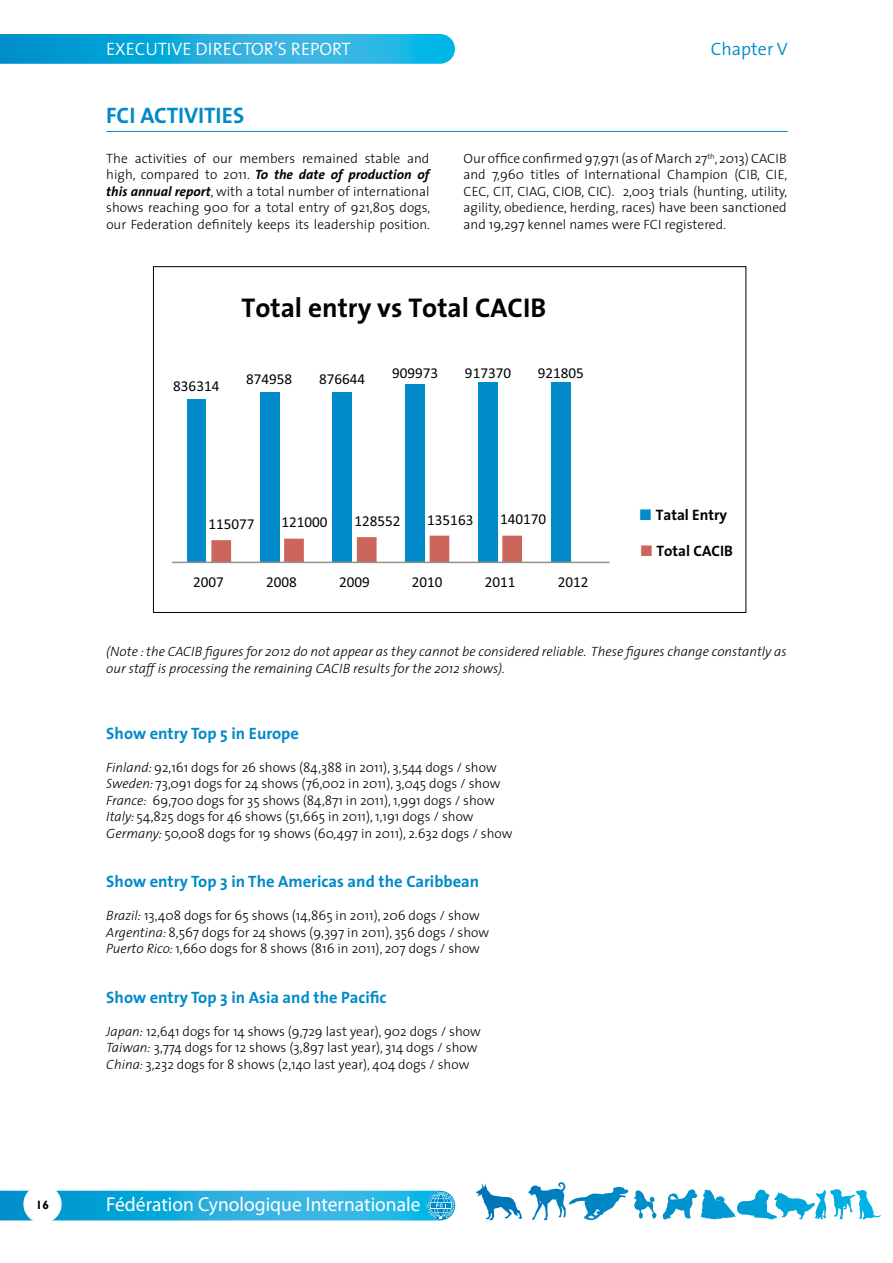
<style>
.page{position:relative;width:893px;height:1263px;background:#fff}
.page>*{position:absolute;margin:0;border:0;box-sizing:border-box;transform-origin:0 0}
.t1{font:700 27.3px "The Sans";color:#000205}
.t2{font:700 22.5px "The Sans";letter-spacing:-.005em;color:#008ac9}
.t3{font:20.1px "Myriad Pro";color:#fff}
.t4{font:300 18px "The Sans";color:#fff}
.t5{font:300 18px "The Sans";color:#008ac9}
.t6{font:700 16.5px "The Sans";color:#008ac9}
.t7{font:15.15px "Calibri";color:#000205}
.t8{font:700 15.15px "The Sans";color:#000205}
.t9{font:300 13.5px/16.5px "The Sans";color:#000}
.t10{font:italic 300 13.5px/16.5px "The Sans";color:#000}
.t11{font:700 12px "Gill Sans";color:#000}
.s1{font-weight:700;font-style:italic}
.s2{color:#008ac9}
.s3{color:#cc665d}
.s4{font-style:italic}
</style>
<div class="page">
<svg style="left:0;top:34px;width:455px;height:30px;background:#1dacdc"></svg>
<svg style="left:0;top:1191px;width:456px;height:29px;background:#22addc"></svg>
<div style="left:23px;top:1185px;width:39px;height:38px;background:#fff;border-radius:50%"></div>
<svg style="left:700px;top:1189px;width:181px;height:30px"></svg>
<div style="left:551px;top:383px;width:19px;height:179px;background:#008ac9"></div>
<div style="left:478px;top:383px;width:20px;height:179px;background:#008ac9"></div>
<div style="left:405px;top:384px;width:20px;height:178px;background:#008ac9"></div>
<div style="left:333px;top:392px;width:19px;height:170px;background:#008ac9"></div>
<div style="left:260px;top:392px;width:20px;height:170px;background:#008ac9"></div>
<div style="left:187px;top:399px;width:18px;height:163px;background:#008ac9"></div>
<svg style="left:211px;top:536px;width:311px;height:26px"></svg>
<hr style="left:172px;top:562px;width:437px;height:1px;background:#91918f">
<hr style="left:106px;top:131px;width:682px;height:1px;background:#008ac9">
<h3 class="t4" style="left:106px;top:34px;width:246px">EXECUTIVE DIRECTOR’S RE PORT</h3>
<h3 class="t5" style="left:711px;top:34px;width:78px">CHAPTER V</h3>
<h2 class="t2" style="left:106px;top:96px;width:119px">FCI ACTIVITIES</h2>
<p class="t9" style="left:106px;top:150px;width:325px;text-align:justify">The activities of our members remained stable and high, compared to 2011. <span class="s1">To the date of production of this annual report</span>, with a total number of international shows reaching 900 for a total entry of 921,805 dogs, our Federation definitely keeps its leadership position.</p>
<p class="t9" style="left:463px;top:150px;width:325px;text-align:justify">Our office confirmed 97,971 (as of March 27<sup>th</sup>, 2013) CACIB and 7,960 titles of International Champion (CIB, CIE, CEC, CIT, CIAG, CIOB, CIC). 2,003 trials (hunting, utility, agility, obedience, herding, races) have been sanctioned and 19,297 kennel names were FCI registered.</p>
<p class="t7" style="left:173px;top:376px;width:48px">836314</p>
<h1 class="t1" style="left:241px;top:285px;width:306px">Total entry vs Total CACIB</h1>
<p class="t7" style="left:246px;top:370px;width:48px">874958</p>
<p class="t7" style="left:319px;top:369px;width:48px">876644</p>
<p class="t7" style="left:392px;top:363px;width:48px">909973</p>
<p class="t7" style="left:465px;top:363px;width:48px">917370</p>
<p class="t7" style="left:538px;top:364px;width:48px">921805</p>
<p class="t7" style="left:208px;top:514px;width:48px">115077</p>
<p class="t7" style="left:281px;top:513px;width:48px">121000</p>
<p class="t7" style="left:354px;top:511px;width:48px">128552</p>
<p class="t7" style="left:427px;top:510px;width:48px">135163</p>
<p class="t7" style="left:500px;top:509px;width:48px">140170</p>
<p class="t7" style="left:193px;top:572px;width:32px">2007</p>
<p class="t7" style="left:266px;top:572px;width:32px">2008</p>
<p class="t7" style="left:339px;top:572px;width:32px">2009</p>
<p class="t7" style="left:412px;top:572px;width:32px">2010</p>
<p class="t7" style="left:485px;top:572px;width:32px">2011</p>
<p class="t7" style="left:558px;top:572px;width:32px">2012</p>
<p class="t8" style="left:640px;top:502px;width:89px"><span class="s2">■</span> Tatal Entry</p>
<p class="t8" style="left:641px;top:538px;width:94px"><span class="s3">■</span> Total CACIB</p>
<p class="t10" style="left:106px;top:643px;width:682px">(Note : the CACIB figures for 2012 do not appear as they cannot be considered reliable. These figures change constantly as our staff is processing the remaining CACIB results for the 2012 shows).</p>
<p class="t6" style="left:106px;top:719px;width:194px">Show entry Top 5 in Europe</p>
<p class="t9" style="left:106px;top:758px;width:408px"><span class="s4">Finland:</span> 92,161 dogs for 26 shows (84,388 in 2011), 3,544 dogs / show <span class="s4">Sweden:</span> 73,091 dogs for 24 shows (76,002 in 2011), 3,045 dogs / show <span class="s4">France:</span> 69,700 dogs for 35 shows (84,871 in 2011), 1,991 dogs / show <span class="s4">Italy:</span> 54,825 dogs for 46 shows (51,665 in 2011), 1,191 dogs / show <span class="s4">Germany:</span> 50,008 dogs for 19 shows (60,497 in 2011), 2.632 dogs / show</p>
<p class="t6" style="left:106px;top:868px;width:375px">Show entry Top 3 in The Americas and the Caribbean</p>
<p class="t9" style="left:106px;top:907px;width:384px"><span class="s4">Brazil:</span> 13,408 dogs for 65 shows (14,865 in 2011), 206 dogs / show<br><span class="s4">Argentina:</span> 8,567 dogs for 24 shows (9,397 in 2011), 356 dogs / show<br><span class="s4">Puerto Rico:</span> 1,660 dogs for 8 shows (816 in 2011), 207 dogs / show</p>
<p class="t6" style="left:106px;top:983px;width:282px">Show entry Top 3 in Asia and the Pacific</p>
<p class="t9" style="left:106px;top:1022px;width:376px"><span class="s4">Japan:</span> 12,641 dogs for 14 shows (9,729 last year), 902 dogs / show<br><span class="s4">Taiwan:</span> 3,774 dogs for 12 shows (3,897 last year), 314 dogs / show<br><span class="s4">China:</span> 3,232 dogs for 8 shows (2,140 last year), 404 dogs / show</p>
<p class="t11" style="left:36px;top:1197px;width:15px">16</p>
<h3 class="t3" style="left:106px;top:1192px;width:316px">Fédération Cynologique Internationale</h3>
</div>
